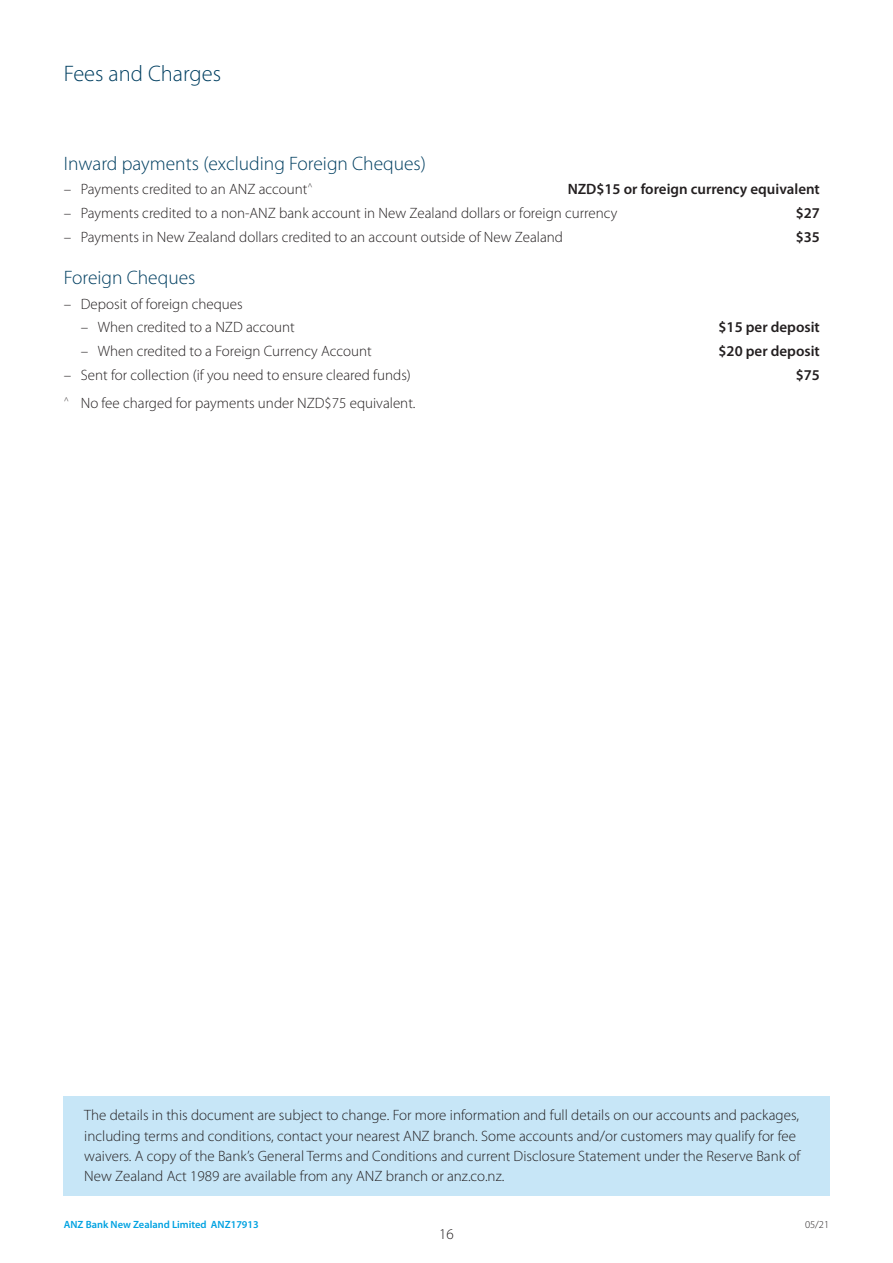
<style>
.page{position:relative;width:893px;height:1263px;background:#fff}
.page>*{position:absolute;margin:0;border:0;box-sizing:border-box;transform-origin:0 0}
.t1{font:300 22.5px "Myriad Pro";color:#003f61}
.Heading_3{font:300 19.5px "Myriad Pro";color:#003f61}
.Body_Copy{font:300 15px/20.2px "Myriad Pro";color:#231f20}
.t2{font:600 15px "Myriad Pro";color:#231f20}
.t3{font:600 10.5px "Myriad Pro";color:#00a2e1}
.t4{font:300 10.5px "Myriad Pro";color:#231f20}
</style>
<div class="page">
<div style="left:63px;top:1096px;width:766px;height:100px;background:#c7e6f7"></div>
<h1 class="t1" style="left:64px;top:60px;width:159px">Fees and Charges</h1>
<p class="Heading_3" style="left:64px;top:152px;width:364px">Inward payments (excluding Foreign Cheques)</p>
<p class="Body_Copy" style="left:64px;top:179px;width:250px">– Payments credited to an ANZ account<sup>^</sup></p>
<p class="t2" style="left:568px;top:180px;width:254px">NZD$15 or foreign currency equivalent</p>
<p class="Body_Copy" style="left:64px;top:203px;width:555px">– Payments credited to a non-ANZ bank account in New Zealand dollars or foreign currency</p>
<p class="t2" style="left:796px;top:203px;width:26px">$27</p>
<p class="Body_Copy" style="left:64px;top:226px;width:501px">– Payments in New Zealand dollars credited to an account outside of New Zealand</p>
<p class="t2" style="left:796px;top:227px;width:26px">$35</p>
<p class="Heading_3" style="left:64px;top:266px;width:133px">Foreign Cheques</p>
<p class="Body_Copy" style="left:64px;top:293px;width:180px">– Deposit of foreign cheques</p>
<p class="Body_Copy" style="left:81px;top:317px;width:216px">– When credited to a NZD account</p>
<p class="t2" style="left:719px;top:318px;width:103px">$15 per deposit</p>
<p class="Body_Copy" style="left:81px;top:341px;width:293px">– When credited to a Foreign Currency Account</p>
<p class="t2" style="left:719px;top:341px;width:103px">$20 per deposit</p>
<p class="Body_Copy" style="left:64px;top:364px;width:349px">– Sent for collection (if you need to ensure cleared funds)</p>
<p class="t2" style="left:796px;top:365px;width:26px">$75</p>
<p class="Body_Copy" style="left:64px;top:393px;width:353px"><sup>^</sup> No fee charged for payments under NZD$75 equivalent.</p>
<p class="Body_Copy" style="left:84px;top:1105px;width:717px">The details in this document are subject to change. For more information and full details on our accounts and packages, including terms and conditions, contact your nearest ANZ branch. Some accounts and/or customers may qualify for fee waivers. A copy of the Bank’s General Terms and Conditions and current Disclosure Statement under the Reserve Bank of New Zealand Act 1989 are available from any ANZ branch or anz.co.nz.</p>
<p class="t3" style="left:64px;top:1218px;width:197px">ANZ Bank New Zealand Limited ANZ17913</p>
<p class="t4" style="left:805px;top:1218px;width:26px">05/21</p>
<p class="Body_Copy" style="left:439px;top:1223px;width:16px">16</p>
</div>
